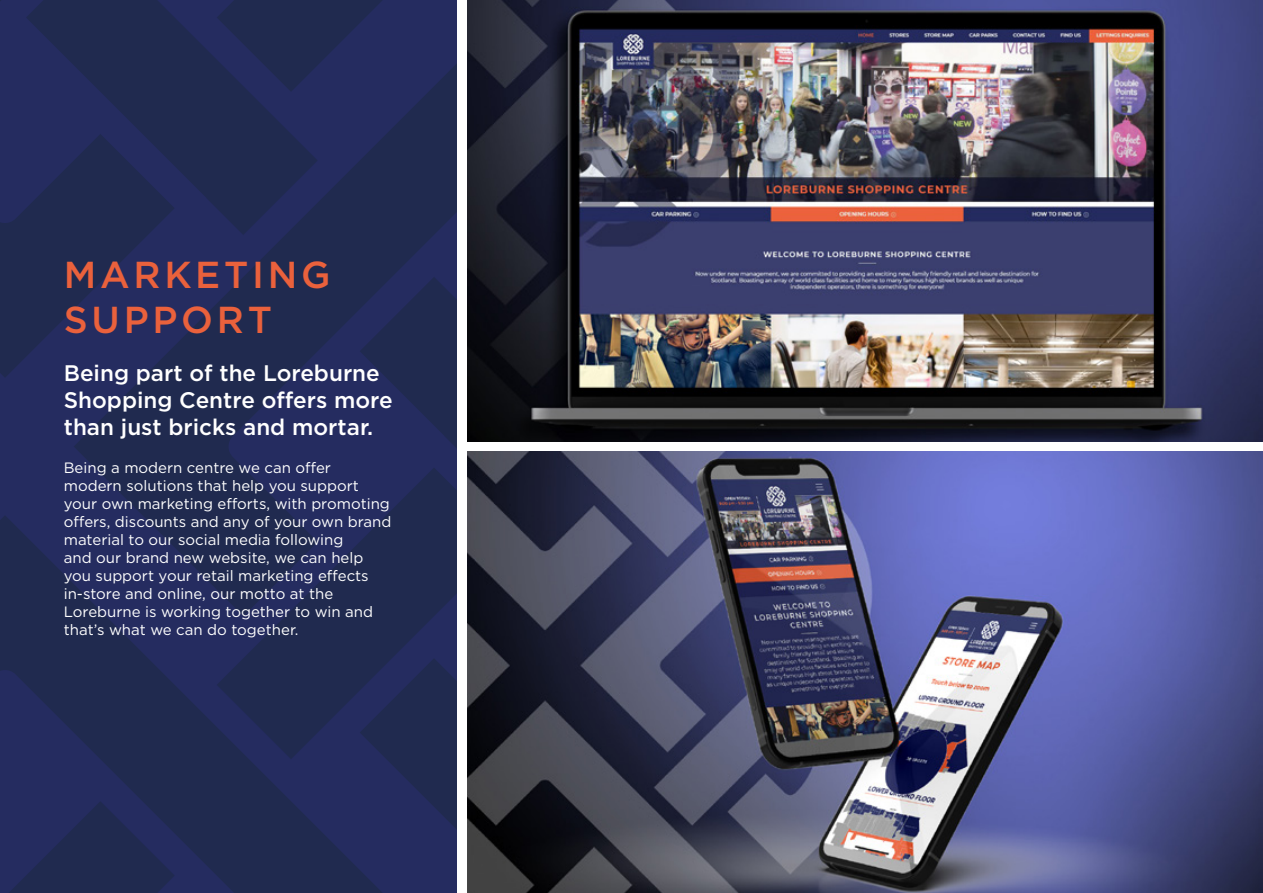
<style>
.page{position:relative;width:1263px;height:893px;background:#fff}
.page>*{position:absolute;margin:0;border:0;box-sizing:border-box;transform-origin:0 0}
.t1{font:500 37.5px/45px "Gotham";letter-spacing:.1em;color:#ea613c}
.t2{font:500 22.5px/27px "Gotham";color:#fff}
.t3{font:15px/18px "Gotham";color:#fff}
</style>
<div class="page">
<div style="left:0;top:0;width:456px;height:893px;background:#252c60"></div>
<svg style="left:0;top:209px;width:74px;height:168px;fill:#202a4f"></svg>
<svg style="left:0;top:0;width:382px;height:39px"></svg>
<svg style="left:26px;top:0;width:292px;height:235px;fill:#202a4f"></svg>
<svg style="left:74px;top:39px;width:382px;height:476px;fill:#202a4f"></svg>
<svg style="left:217px;top:468px;width:143px;height:47px"></svg>
<svg style="left:360px;top:277px;width:96px;height:551px;fill:#202a4f"></svg>
<svg style="left:0;top:515px;width:413px;height:378px;fill:#202a4f"></svg>
<svg style="left:0;top:801px;width:175px;height:92px"></svg>
<img style="left:467px;top:0;width:796px;height:441px">
<img style="left:467px;top:452px;width:796px;height:441px">
<h1 class="t1" style="left:64px;top:251px;width:268px">MARKETING<br>SUPPORT</h1>
<h2 class="t2" style="left:64px;top:359px;width:330px">Being part of the Loreburne<br>Shopping Centre offers more than just bricks and mortar.</h2>
<p class="t3" style="left:64px;top:459px;width:329px">Being a modern centre we can offer modern solutions that help you support your own marketing efforts, with promoting offers, discounts and any of your own brand material to our social media following<br>and our brand new website, we can help you support your retail marketing effects in-store and online, our motto at the Loreburne is working together to win and that’s what we can do together.</p>
</div>
